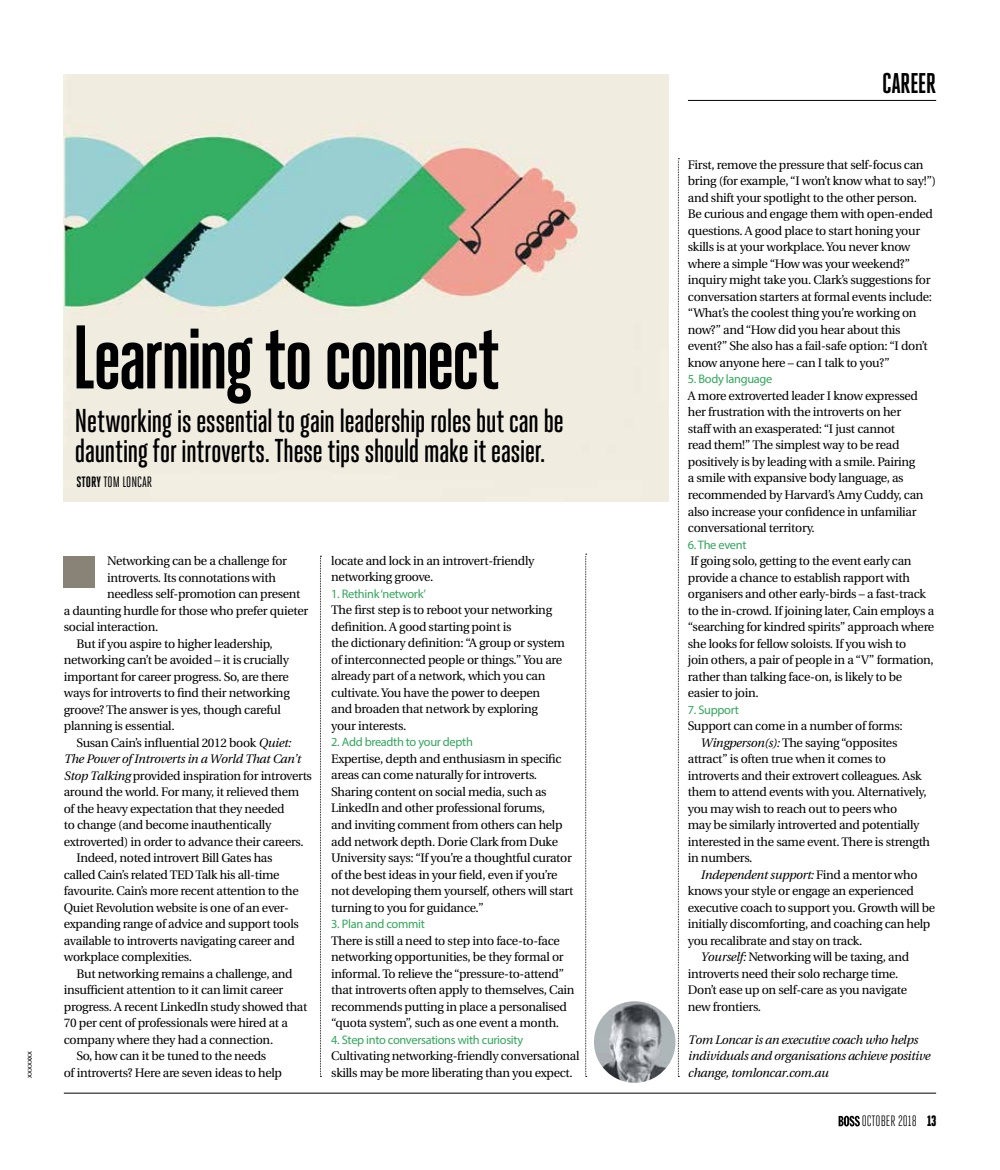
<style>
.page{position:relative;width:1000px;height:1170px;background:#fff}
.page>*{position:absolute;margin:0;border:0;box-sizing:border-box;transform-origin:0 0}
.t1{font:700 90px "Heroic Condensed";letter-spacing:-.04em;color:#000}
.t2{font:500 33px/30px "Heroic Condensed";letter-spacing:-.025em;color:#000}
.t3{font:700 28.5px "Heroic Condensed";letter-spacing:-.02em;color:#000}
.t4{font:15px "Heroic Condensed";color:#000}
.t5{font:15px "Heroic Condensed";color:#000}
.t6{font:12.3px/16.5px "Utopia";letter-spacing:-.025em;color:#000}
.t7{font:italic 12.3px/16.5px "Utopia";letter-spacing:-.025em;color:#000}
.t8{font:12.3px "Myriad Pro";letter-spacing:-.025em;color:#32a65b}
.t9{font:7.5px "Helvetica Neue LT";letter-spacing:-.015em;color:#000}
.s1{font-weight:700}
.s2{font-style:italic}
.s3{font-style:normal}
.s4{font-weight:900}
</style>
<div class="page">
<img style="left:64px;top:74px;width:604px;height:427px">
<hr style="left:687px;top:100px;width:248px;height:1px;background:#000">
<hr style="left:64px;top:1092px;width:871px;height:1px;background:#000">
<svg style="left:677px;top:158px;width:2px;height:918px"></svg>
<svg style="left:585px;top:553px;width:1px;height:523px"></svg>
<div style="left:63px;top:556px;width:31px;height:31px;background:#888277"></div>
<svg style="left:320px;top:556px;width:1px;height:520px"></svg>
<svg style="left:838px;top:1115px;width:21px;height:11px"></svg>
<img style="left:594px;top:1001px;width:81px;height:81px;border-radius:41px">
<p class="t9" style="left:25px;top:1077px;width:28px;rotate:-90deg">xxxxxxx</p>
<h1 class="t1" style="left:72px;top:307px;width:430px">Learning to connect</h1>
<h2 class="t2" style="left:75px;top:406px;width:491px">Networking is essential to gain leadership roles but can be daunting for introverts. These tips should make it easier.</h2>
<p class="t4" style="left:76px;top:473px;width:77px"><span class="s1">STORY</span> TOM LONCAR</p>
<p class="t6" style="left:107px;top:553px;width:181px">Networking can be a challenge for</p>
<p class="t6" style="left:107px;top:569px;width:170px">introverts. Its connotations with</p>
<p class="t6" style="left:107px;top:586px;width:195px">needless self-promotion can present</p>
<p class="t6" style="left:64px;top:602px;width:246px">a daunting hurdle for those who prefer quieter</p>
<p class="t6" style="left:64px;top:619px;width:96px">social interaction.</p>
<p class="t6" style="left:77px;top:635px;width:198px">But if you aspire to higher leadership,</p>
<p class="t6" style="left:64px;top:652px;width:227px">networking can’t be avoided – it is crucially</p>
<p class="t6" style="left:64px;top:668px;width:226px">important for career progress. So, are there</p>
<p class="t6" style="left:64px;top:685px;width:227px">ways for introverts to find their networking</p>
<p class="t6" style="left:64px;top:701px;width:218px">groove? The answer is yes, though careful</p>
<p class="t6" style="left:64px;top:718px;width:112px">planning is essential.</p>
<p class="t6" style="left:77px;top:734px;width:216px">Susan Cain’s influential 2012 book <span class="s2">Quiet:</span></p>
<p class="t7" style="left:64px;top:750px;width:238px">The Power of Introverts in a World That Can’t</p>
<p class="t6" style="left:64px;top:767px;width:250px"><span class="s2">Stop Talking</span> provided inspiration for introverts</p>
<p class="t6" style="left:64px;top:784px;width:237px">around the world. For many, it relieved them</p>
<p class="t6" style="left:64px;top:800px;width:222px">of the heavy expectation that they needed</p>
<p class="t6" style="left:64px;top:817px;width:209px">to change (and become inauthentically</p>
<p class="t6" style="left:64px;top:833px;width:241px">extroverted) in order to advance their careers.</p>
<p class="t6" style="left:77px;top:850px;width:197px">Indeed, noted introvert Bill Gates has</p>
<p class="t6" style="left:64px;top:866px;width:217px">called Cain’s related TED Talk his all-time</p>
<p class="t6" style="left:64px;top:883px;width:236px">favourite. Cain’s more recent attention to the</p>
<p class="t6" style="left:64px;top:899px;width:227px">Quiet Revolution website is one of an ever-</p>
<p class="t6" style="left:64px;top:916px;width:236px">expanding range of advice and support tools</p>
<p class="t6" style="left:64px;top:932px;width:232px">available to introverts navigating career and</p>
<p class="t6" style="left:64px;top:948px;width:130px">workplace complexities.</p>
<p class="t6" style="left:77px;top:965px;width:217px">But networking remains a challenge, and</p>
<p class="t6" style="left:64px;top:981px;width:221px">insufficient attention to it can limit career</p>
<p class="t6" style="left:64px;top:998px;width:245px">progress. A recent LinkedIn study showed that</p>
<p class="t6" style="left:64px;top:1014px;width:225px">70 per cent of professionals were hired at a</p>
<p class="t6" style="left:64px;top:1031px;width:211px">company where they had a connection.</p>
<p class="t6" style="left:77px;top:1047px;width:191px">So, how can it be tuned to the needs</p>
<p class="t6" style="left:64px;top:1064px;width:220px">of introverts? Here are seven ideas to help</p>
<p class="t6" style="left:331px;top:552px;width:204px">locate and lock in an introvert-friendly networking groove.</p>
<p class="t8" style="left:331px;top:586px;width:96px">1. Rethink ‘network’</p>
<p class="t6" style="left:331px;top:602px;width:235px">The first step is to reboot your networking definition. A good starting point is<br>the dictionary definition: “A group or system of interconnected people or things.” You are already part of a network, which you can cultivate. You have the power to deepen<br>and broaden that network by exploring your interests.</p>
<p class="t8" style="left:331px;top:734px;width:143px">2. Add breadth to your depth</p>
<p class="t6" style="left:331px;top:750px;width:244px">Expertise, depth and enthusiasm in specific areas can come naturally for introverts.<br>Sharing content on social media, such as LinkedIn and other professional forums,<br>and inviting comment from others can help add network depth. Dorie Clark from Duke University says: “If you’re a thoughtful curator of the best ideas in your field, even if you’re not developing them yourself, others will start turning to you for guidance.”</p>
<p class="t8" style="left:331px;top:916px;width:95px">3. Plan and commit</p>
<p class="t6" style="left:331px;top:932px;width:244px">There is still a need to step into face-to-face networking opportunities, be they formal or informal. To relieve the “pressure-to-attend” that introverts often apply to themselves, Cain recommends putting in place a personalised “quota system”, such as one event a month.</p>
<p class="t8" style="left:331px;top:1031px;width:193px">4. Step into conversations with curiosity</p>
<p class="t6" style="left:331px;top:1047px;width:250px">Cultivating networking-friendly conversational skills may be more liberating than you expect.</p>
<h3 class="t3" style="left:881px;top:67px;width:56px">CAREER</h3>
<p class="t6" style="left:687px;top:157px;width:250px">First, remove the pressure that self-focus can bring (for example, “I won’t know what to say!”) and shift your spotlight to the other person.<br>Be curious and engage them with open-ended questions. A good place to start honing your skills is at your workplace. You never know where a simple “How was your weekend?” inquiry might take you. Clark’s suggestions for conversation starters at formal events include: “What’s the coolest thing you’re working on now?” and “How did you hear about this event?” She also has a fail-safe option: “I don’t know anyone here – can I talk to you?”</p>
<p class="t8" style="left:687px;top:372px;width:86px">5. Body language</p>
<p class="t6" style="left:687px;top:388px;width:237px">A more extroverted leader I know expressed her frustration with the introverts on her staff with an exasperated: “I just cannot<br>read them!” The simplest way to be read positively is by leading with a smile. Pairing a smile with expansive body language, as recommended by Harvard’s Amy Cuddy, can also increase your confidence in unfamiliar conversational territory.</p>
<p class="t8" style="left:687px;top:536px;width:60px">6. The event</p>
<p class="t6" style="left:687px;top:552px;width:248px">If going solo, getting to the event early can provide a chance to establish rapport with organisers and other early-birds – a fast-track to the in-crowd. If joining later, Cain employs a “searching for kindred spirits” approach where she looks for fellow soloists. If you wish to<br>join others, a pair of people in a “V” formation, rather than talking face-on, is likely to be easier to join.</p>
<p class="t8" style="left:687px;top:701px;width:52px">7. Support</p>
<p class="t6" style="left:687px;top:717px;width:216px">Support can come in a number of forms:</p>
<p class="t6" style="left:700px;top:734px;width:198px"><span class="s2">Wingperson(s):</span> The saying “opposites</p>
<p class="t6" style="left:687px;top:750px;width:199px">attract” is often true when it comes to</p>
<p class="t6" style="left:687px;top:767px;width:235px">introverts and their extrovert colleagues. Ask</p>
<p class="t6" style="left:687px;top:783px;width:240px">them to attend events with you. Alternatively,</p>
<p class="t6" style="left:687px;top:800px;width:211px">you may wish to reach out to peers who</p>
<p class="t6" style="left:687px;top:816px;width:233px">may be similarly introverted and potentially</p>
<p class="t6" style="left:687px;top:833px;width:244px">interested in the same event. There is strength</p>
<p class="t6" style="left:687px;top:849px;width:66px">in numbers.</p>
<p class="t7" style="left:700px;top:866px;width:218px">Independent support: <span class="s3">Find a mentor who</span></p>
<p class="t6" style="left:687px;top:882px;width:228px">knows your style or engage an experienced</p>
<p class="t6" style="left:687px;top:899px;width:249px">executive coach to support you. Growth will be</p>
<p class="t6" style="left:687px;top:915px;width:244px">initially discomforting, and coaching can help</p>
<p class="t6" style="left:687px;top:932px;width:176px">you recalibrate and stay on track.</p>
<p class="t6" style="left:700px;top:948px;width:210px"><span class="s2">Yourself:</span> Networking will be taxing, and</p>
<p class="t6" style="left:687px;top:965px;width:212px">introverts need their solo recharge time.</p>
<p class="t6" style="left:687px;top:981px;width:221px">Don’t ease up on self-care as you navigate</p>
<p class="t6" style="left:687px;top:998px;width:75px">new frontiers.</p>
<p class="t7" style="left:687px;top:1031px;width:243px">Tom Loncar is an executive coach who helps individuals and organisations achieve positive change, tomloncar.com.au</p>
<p class="t5" style="left:861px;top:1112px;width:76px">OCTOBER 2018 <span class="s4">13</span></p>
</div>
